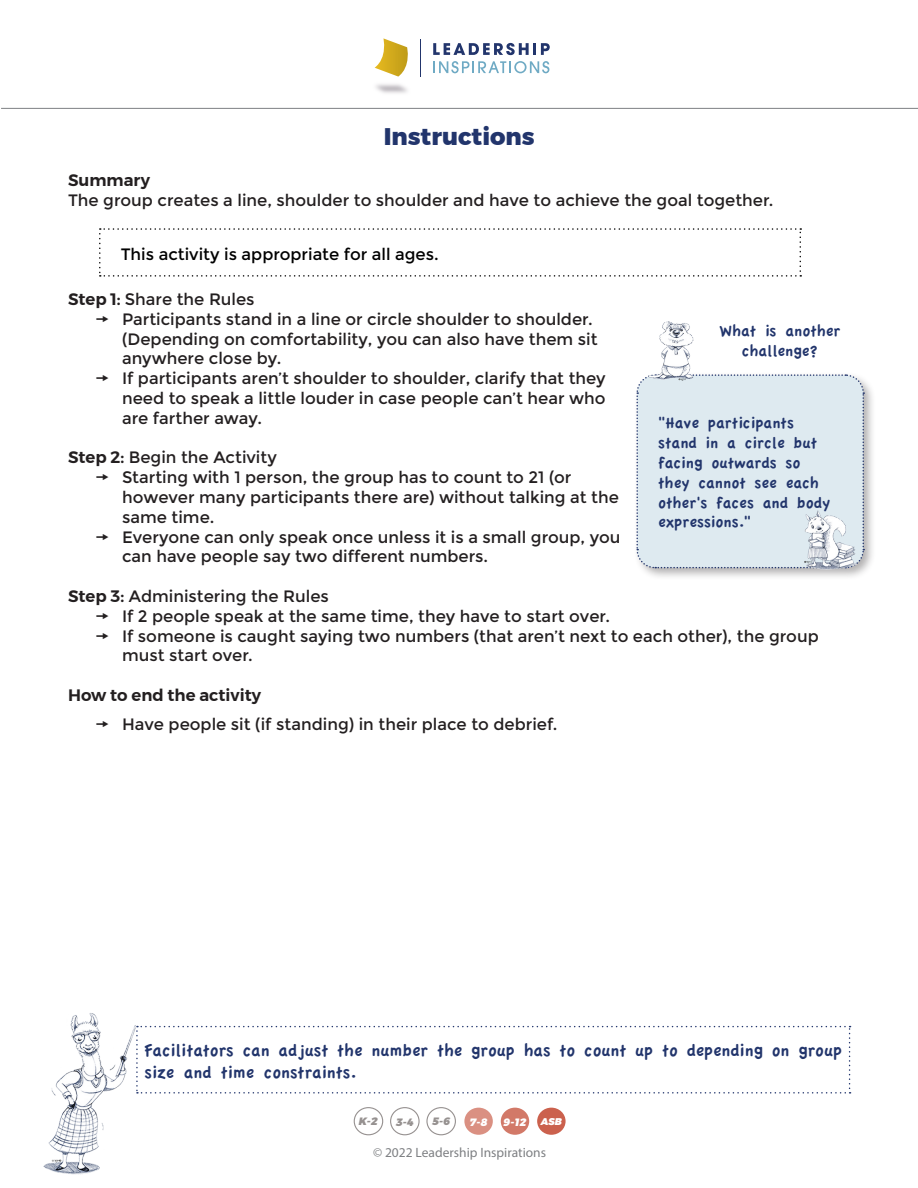
<style>
.page{position:relative;width:918px;height:1188px;background:#fff}
.page>*{position:absolute;margin:0;border:0;box-sizing:border-box;transform-origin:0 0}
.t1{font:800 24px "Montserrat";color:#22356c}
.t2{font:18px/21.6px "Apple Casual";color:#22356c}
.t3{font:16.5px/19.8px "Montserrat";color:#231f20}
.t4{font:16.5px/19.8px "Apple Casual";color:#22356c}
.t5{font:16.5px "Montserrat";color:#000}
.t6{font:600 16.5px "Montserrat";color:#231f20}
.t7{font:13.5px "Myriad Pro";color:#7e8083}
.t8{font:italic 900 10.65px "Montserrat";color:#969190}
.t9{font:italic 900 10.65px "Montserrat";color:#fff}
.t10{font:italic 900 9.75px "Montserrat";color:#fff}
.s1{font-weight:600}
</style>
<div class="page">
<hr style="left:1px;top:108px;width:917px;height:1px;background:#7e8083">
<div style="left:354px;top:1107px;width:29px;height:28px;border:1px solid #969190;border-radius:50%"></div>
<div style="left:390px;top:1107px;width:30px;height:28px;border:1px solid #969190;border-radius:50%"></div>
<div style="left:426px;top:1107px;width:30px;height:28px;border:1px solid #969190;border-radius:50%"></div>
<div style="left:464px;top:1108px;width:29px;height:27px;background:#da9082;border-radius:50%"></div>
<div style="left:501px;top:1108px;width:28px;height:27px;background:#d27968;border-radius:50%"></div>
<div style="left:537px;top:1108px;width:29px;height:27px;background:#cb614d;border-radius:50%"></div>
<svg style="left:433px;top:43px;width:117px;height:12px"></svg>
<svg style="left:439px;top:61px;width:110px;height:12px"></svg>
<hr style="left:420px;top:39px;width:1px;height:38px;background:#22356c">
<svg style="left:383px;top:38px;width:25px;height:16px"></svg>
<img style="left:374px;top:54px;width:65px;height:40px">
<div style="left:634px;top:371px;width:243px;height:210px;background:#231f20;opacity:.35"></div>
<div style="left:636px;top:374px;width:229px;height:195px;background:#deeaf0"></div>
<img style="left:649px;top:321px;width:44px;height:59px">
<img style="left:801px;top:510px;width:57px;height:60px">
<svg style="left:136px;top:1026px;width:715px;height:68px"></svg>
<img style="left:44px;top:1013px;width:92px;height:161px">
<svg style="left:99px;top:228px;width:702px;height:49px"></svg>
<p class="t1" style="left:384px;top:117px;width:152px">Instructions</p>
<p class="t6" style="left:68px;top:167px;width:84px">Summary</p>
<p class="t3" style="left:68px;top:190px;width:707px">The group creates a line, shoulder to shoulder and have to achieve the goal together.</p>
<p class="t5" style="left:121px;top:245px;width:320px">This activity is appropriate for all ages.</p>
<p class="t3" style="left:68px;top:289px;width:188px"><span class="s1">Step 1:</span> Share the Rules</p>
<p class="t3" style="left:122px;top:309px;width:477px;text-indent:-27px">▼ Participants stand in a line or circle shoulder to shoulder. (Depending on comfortability, you can also have them sit anywhere close by.</p>
<p class="t3" style="left:122px;top:369px;width:485px;text-align:justify;text-indent:-27px">▼ If participants aren’t shoulder to shoulder, clarify that they need to speak a little louder in case people can’t hear who are farther away.</p>
<p class="t3" style="left:68px;top:448px;width:210px"><span class="s1">Step 2:</span> Begin the Activity</p>
<p class="t3" style="left:122px;top:468px;width:498px;text-indent:-27px">▼ Starting with 1 person, the group has to count to 21 (or however many participants there are) without talking at the same time.</p>
<p class="t3" style="left:122px;top:527px;width:500px;text-indent:-27px">▼ Everyone can only speak once unless it is a small group, you can have people say two different numbers.</p>
<p class="t3" style="left:68px;top:586px;width:262px"><span class="s1">Step 3:</span> Administering the Rules</p>
<p class="t3" style="left:95px;top:606px;width:516px">▼ If 2 people speak at the same time, they have to start over.</p>
<p class="t3" style="left:122px;top:626px;width:698px;text-indent:-27px">▼ If someone is caught saying two numbers (that aren’t next to each other), the group must start over.</p>
<p class="t6" style="left:68px;top:682px;width:195px">How to end the activity</p>
<p class="t3" style="left:95px;top:714px;width:464px">▼ Have people sit (if standing) in their place to debrief.</p>
<p class="t4" style="left:719px;top:322px;width:123px;text-align:center">What is another challenge?</p>
<p class="t4" style="left:658px;top:414px;width:174px">"Have participants stand in a circle but facing outwards so they cannot see each other's faces and body expressions."</p>
<p class="t2" style="left:144px;top:1040px;width:699px">Facilitators can adjust the number the group has to count up to depending on group size and time constraints.</p>
<p class="t8" style="left:359px;top:1113px;width:21px">K-2</p>
<p class="t8" style="left:396px;top:1113px;width:20px">3-4</p>
<p class="t8" style="left:432px;top:1113px;width:20px">5-6</p>
<p class="t9" style="left:470px;top:1113px;width:20px">7-8</p>
<p class="t9" style="left:503px;top:1113px;width:25px">9-12</p>
<p class="t10" style="left:541px;top:1113px;width:23px">ASB</p>
<p class="t7" style="left:373px;top:1144px;width:175px">© 2022 Leadership Inspirations</p>
</div>
